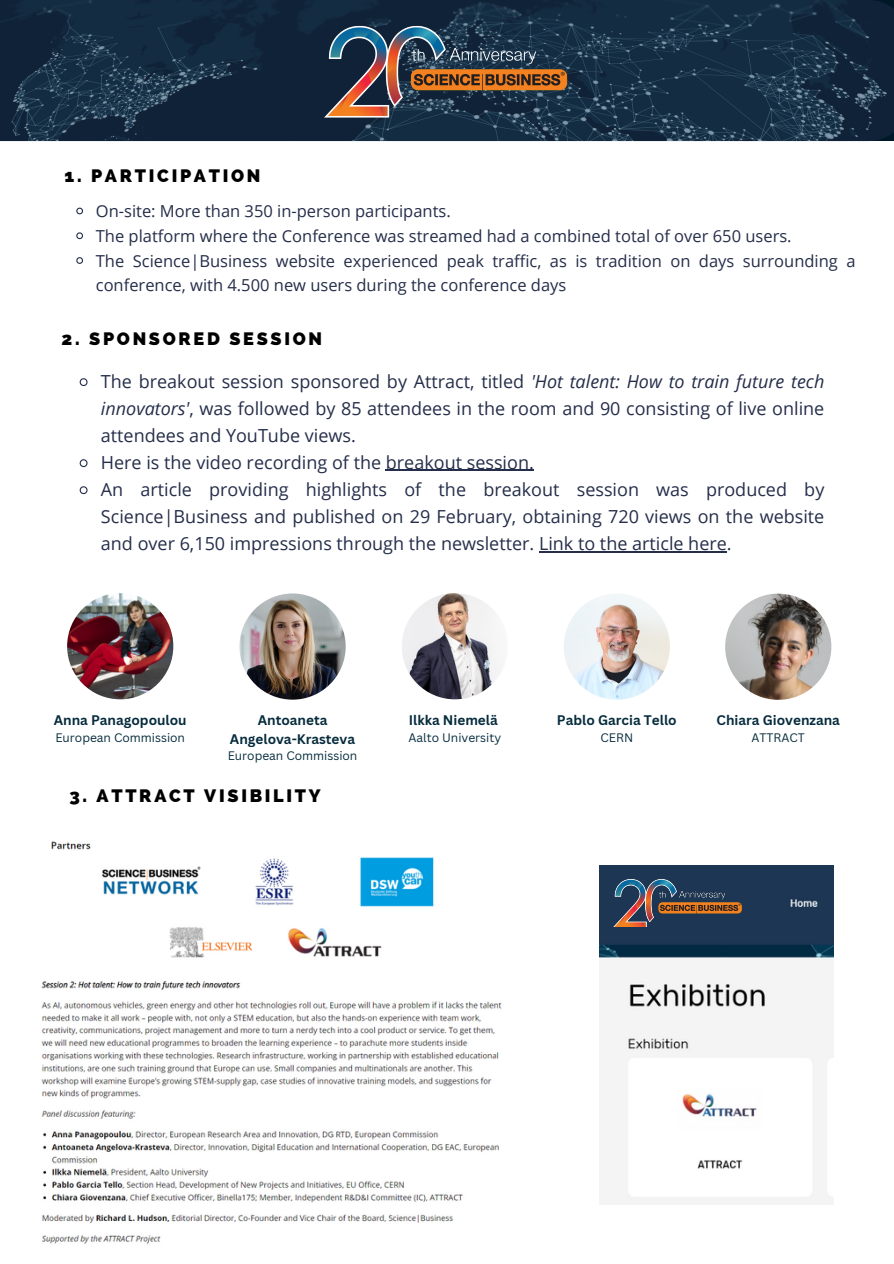
<style>
.page{position:relative;width:894px;height:1264px;background:#fff}
.page>*{position:absolute;margin:0;border:0;box-sizing:border-box;transform-origin:0 0}
.t1{font:18px/27px "Open Sans";color:#252e4a;text-align:justify}
.t2{font:800 18px "Raleway";letter-spacing:.15em;color:#000}
.t3{font:16.5px/24.8px "Open Sans";color:#252e4a}
.t4{font:700 13.5px/18.6px "Canva Sans";color:#062c3d;text-align:center}
.t5{font:12px "Canva Sans";color:#062c3d}
.s1{font-style:italic}
</style>
<div class="page">
<svg style="left:0;top:0;width:893px;height:141px;background:#162d42"></svg>
<img style="left:324px;top:23px;width:245px;height:95px">
<img style="left:51px;top:841px;width:383px;height:117px">
<img style="left:599px;top:865px;width:234px;height:339px">
<img style="left:612px;top:878px;width:130px;height:48px">
<img style="left:239px;top:593px;width:106px;height:106px;border-radius:50%">
<img style="left:67px;top:593px;width:106px;height:106px;border-radius:50%">
<img style="left:563px;top:593px;width:106px;height:106px;border-radius:50%">
<img style="left:401px;top:593px;width:107px;height:106px;border-radius:50%">
<img style="left:725px;top:593px;width:106px;height:106px;border-radius:50%">
<img style="left:41px;top:981px;width:461px;height:263px">
<svg style="left:79px;top:378px;width:9px;height:9px"></svg>
<svg style="left:79px;top:459px;width:9px;height:9px"></svg>
<hr style="left:386px;top:470px;width:143px;height:1px;background:#252e4a">
<svg style="left:79px;top:486px;width:9px;height:9px"></svg>
<hr style="left:539px;top:551px;width:187px;height:1px;background:#252e4a">
<svg style="left:76px;top:207px;width:7px;height:8px"></svg>
<svg style="left:76px;top:232px;width:7px;height:8px"></svg>
<svg style="left:76px;top:257px;width:7px;height:7px"></svg>
<p class="t2" style="left:64px;top:165px;width:197px">1. PARTICIPATION</p>
<p class="t3" style="left:96px;top:198px;width:356px">On-site: More than 350 in-person participants.</p>
<p class="t3" style="left:96px;top:223px;width:697px">The platform where the Conference was streamed had a combined total of over 650 users.</p>
<p class="t3" style="left:96px;top:248px;width:761px">The Science|Business website experienced peak traffic, as is tradition on days surrounding a conference, with 4.500 new users during the conference days</p>
<p class="t2" style="left:62px;top:328px;width:262px">2. SPONSORED SESSION</p>
<p class="t1" style="left:101px;top:367px;width:724px">The breakout session sponsored by Attract, titled <span class="s1">'Hot talent: How to train future tech innovators'</span>, was followed by 85 attendees in the room and 90 consisting of live online attendees and YouTube views.</p>
<h3 class="t1" style="left:101px;top:448px;width:434px">Here is the video recording of the breakout session.</h3>
<p class="t1" style="left:101px;top:475px;width:724px">An article providing highlights of the breakout session was produced by Science|Business and published on 29 February, obtaining 720 views on the website and over 6,150 impressions through the newsletter. Link to the article here.</p>
<p class="t4" style="left:54px;top:710px;width:134px">Anna Panagopoulou</p>
<h3 class="t5" style="left:55px;top:728px;width:131px">European Commission</h3>
<p class="t4" style="left:230px;top:710px;width:127px">Antoaneta<br>Angelova-Krasteva</p>
<p class="t5" style="left:228px;top:747px;width:131px">European Commission</p>
<p class="t2" style="left:69px;top:785px;width:253px">3. ATTRACT VISIBILITY</p>
<h3 class="t4" style="left:408px;top:710px;width:90px">Ilkka Niemelä</h3>
<h1 class="t5" style="left:408px;top:728px;width:94px">Aalto University</h1>
<p class="t4" style="left:556px;top:710px;width:121px">Pablo Garcia Tello</p>
<p class="t5" style="left:600px;top:729px;width:34px">CERN</p>
<p class="t4" style="left:716px;top:710px;width:125px">Chiara Giovenzana</p>
<p class="t5" style="left:751px;top:729px;width:55px">ATTRACT</p>
</div>
